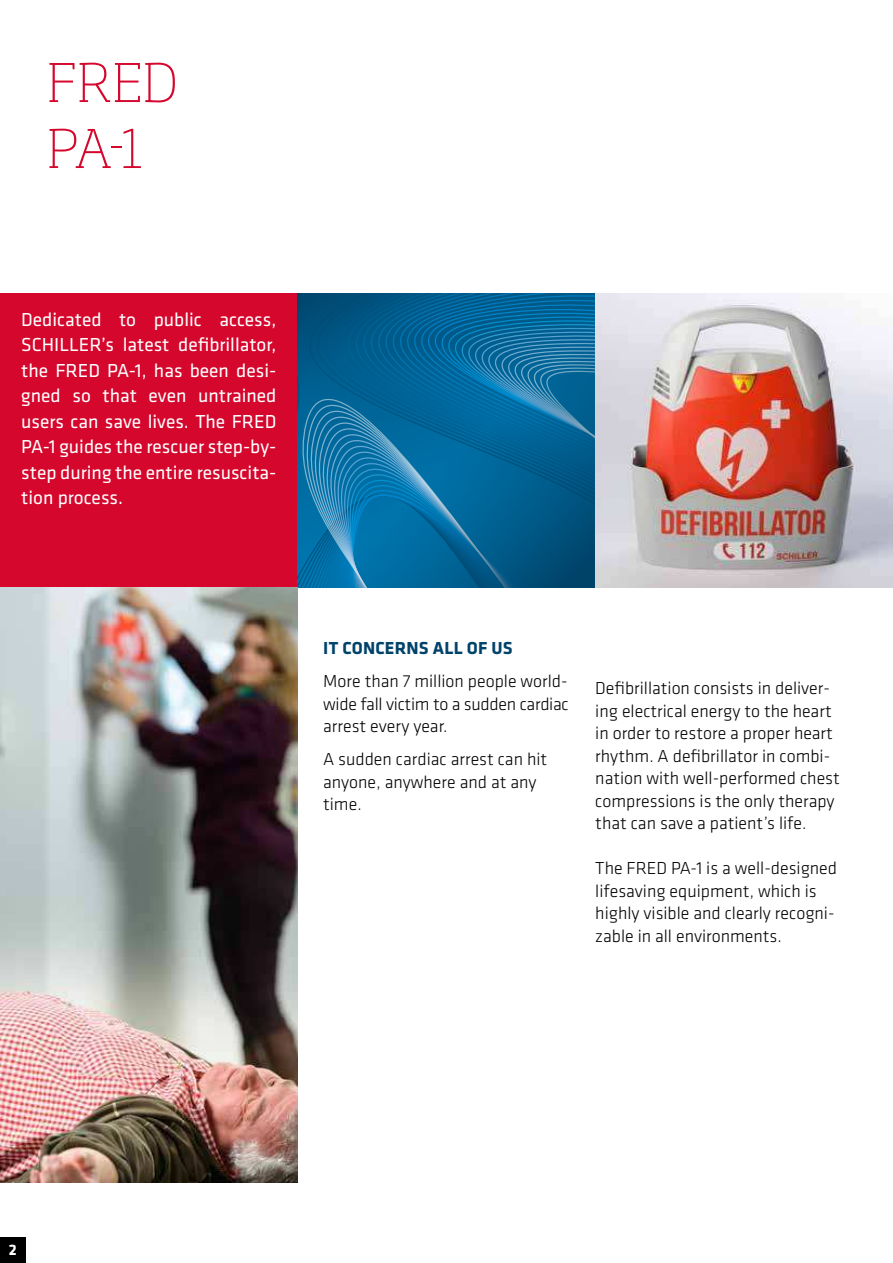
<style>
.page{position:relative;width:893px;height:1263px;background:#fff}
.page>*{position:absolute;margin:0;border:0;box-sizing:border-box;transform-origin:0 0}
.t1{font:200 52.5px/66px "Soho Pro";letter-spacing:.015em;color:#d5072d}
.t2{font:19.5px/25.5px "Klavika";color:#fff;text-align:justify}
.t3{font:300 18px/22.5px "Klavika";color:#000}
.t4{font:700 18px "Klavika";letter-spacing:.005em;color:#00436a}
.t5{font:700 15.75px "Klavika";color:#fff}
</style>
<div class="page">
<div style="left:0;top:1237px;width:25px;height:26px;background:#000"></div>
<div style="left:0;top:293px;width:298px;height:294px;background:#d5072d"></div>
<svg style="left:298px;top:293px;width:297px;height:294px;background:#08689a"></svg>
<img style="left:595px;top:293px;width:298px;height:294px">
<img style="left:0;top:587px;width:298px;height:596px">
<h1 class="t1" style="left:47px;top:51px;width:132px">FRED<br>PA-1</h1>
<p class="t2" style="left:21px;top:307px;width:257px">Dedicated to public access, SCHILLER’s latest deibrillator, the FRED PA-1, has been desi&shy;gned so that even untrained users can save lives. The FRED PA-1 guides the rescuer step-by&shy;step during the entire resuscita&shy;tion process.</p>
<p class="t4" style="left:323px;top:642px;width:191px">IT CONCERNS ALL OF US</p>
<p class="t3" style="left:323px;top:671px;width:247px;text-align:justify">More than 7 million people world&shy;wide fall victim to a sudden cardiac arrest every year.</p>
<p class="t3" style="left:323px;top:749px;width:226px">A sudden cardiac arrest can hit anyone, anywhere and at any time.</p>
<p class="t3" style="left:595px;top:678px;width:246px">Deibrillation consists in deliver&shy;ing electrical energy to the heart in order to restore a proper heart rhythm. A deibrillator in combi&shy;nation with well-performed chest compressions is the only therapy that can save a patient’s life.</p>
<p class="t3" style="left:595px;top:858px;width:243px">The FRED PA-1 is a well-designed lifesaving equipment, which is highly visible and clearly recogni&shy;zable in all environments.</p>
<p class="t5" style="left:9px;top:1244px;width:9px">2</p>
</div>
